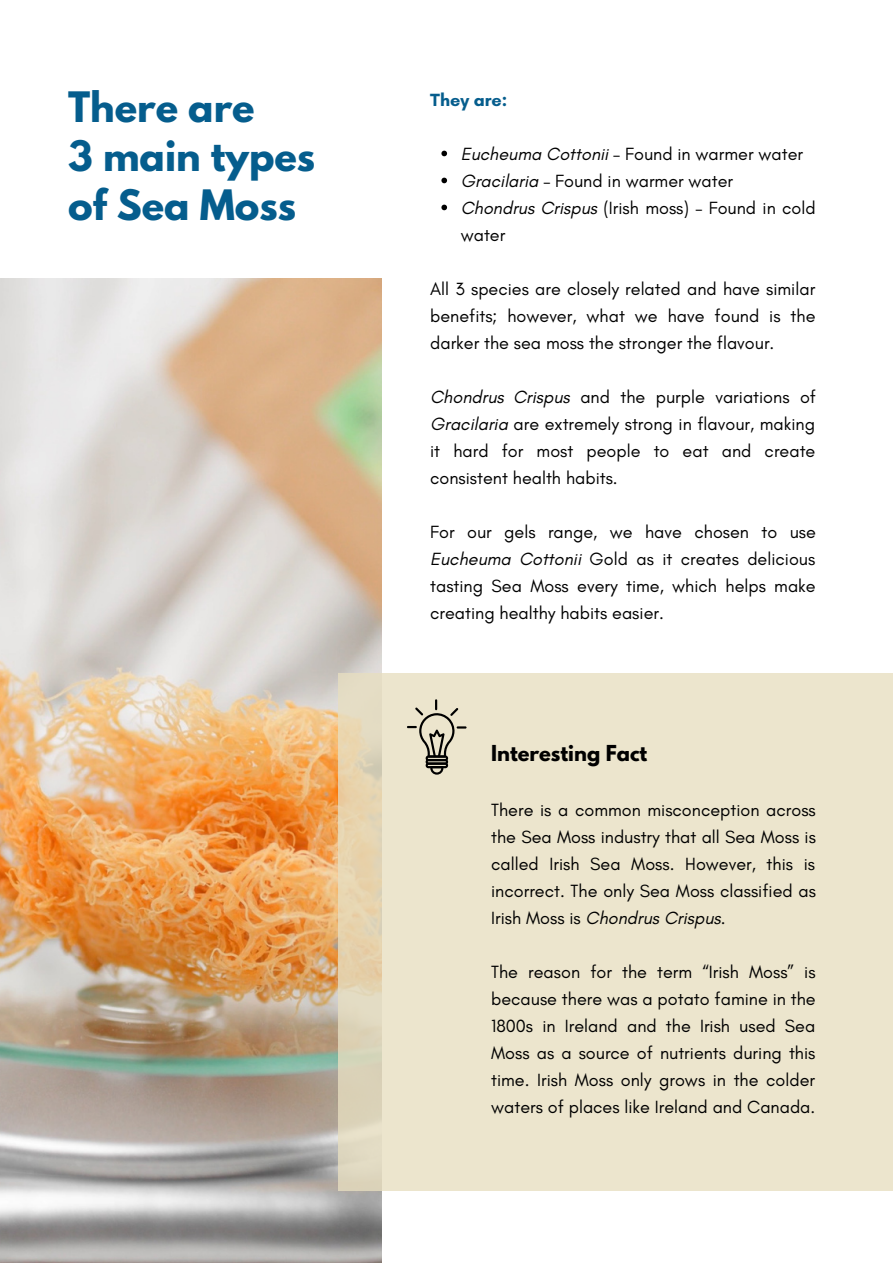
<style>
.page{position:relative;width:893px;height:1264px;background:#fff}
.page>*{position:absolute;margin:0;border:0;box-sizing:border-box;transform-origin:0 0}
.t1{font:700 37.2px/49.5px "League Spartan";color:#055d8d}
.t2{font:700 19.5px "League Spartan";color:#000}
.t3{font:18px/27px "Glacial Indifference";color:#000;text-align:justify}
.t4{font:700 18px "Glacial Indifference";color:#055d8d}
.s1{font-style:italic}
</style>
<div class="page">
<img style="left:0;top:278px;width:382px;height:984px">
<svg style="left:338px;top:673px;width:554px;height:517px;background:#ebe3cb"></svg>
<svg style="left:407px;top:699px;width:59px;height:75px;background:#c4beaa"></svg>
<svg style="left:441px;top:151px;width:6px;height:5px"></svg>
<svg style="left:441px;top:178px;width:6px;height:5px"></svg>
<svg style="left:441px;top:205px;width:6px;height:5px"></svg>
<h1 class="t1" style="left:68px;top:86px;width:248px">There are<br>3 main types of Sea Moss</h1>
<p class="t4" style="left:430px;top:89px;width:79px">They are:</p>
<p class="t3" style="left:460px;top:140px;width:356px;text-align:left"><span class="s1">Eucheuma Cottonii</span> – Found in warmer water<br><span class="s1">Gracilaria</span> – Found in warmer water<br><span class="s1">Chondrus Crispus</span> (Irish moss) – Found in cold water</p>
<p class="t3" style="left:430px;top:275px;width:387px">All 3 species are closely related and have similar benefits; however, what we have found is the darker the sea moss the stronger the flavour.</p>
<p class="t3" style="left:430px;top:383px;width:387px"><span class="s1">Chondrus Crispus</span> and the purple variations of <span class="s1">Gracilaria</span> are extremely strong in flavour, making it hard for most people to eat and create consistent health habits.</p>
<p class="t3" style="left:430px;top:517px;width:387px">For our gels range, we have chosen to use <span class="s1">Eucheuma Cottonii</span> Gold as it creates delicious tasting Sea Moss every time, which helps make creating healthy habits easier.</p>
<p class="t2" style="left:491px;top:743px;width:158px">Interesting Fact</p>
<p class="t3" style="left:491px;top:796px;width:326px">There is a common misconception across the Sea Moss industry that all Sea Moss is called Irish Sea Moss. However, this is incorrect. The only Sea Moss classified as Irish Moss is <span class="s1">Chondrus Crispus</span>.</p>
<p class="t3" style="left:491px;top:958px;width:326px">The reason for the term “Irish Moss” is because there was a potato famine in the 1800s in Ireland and the Irish used Sea Moss as a source of nutrients during this time. Irish Moss only grows in the colder waters of places like Ireland and Canada.</p>
</div>
